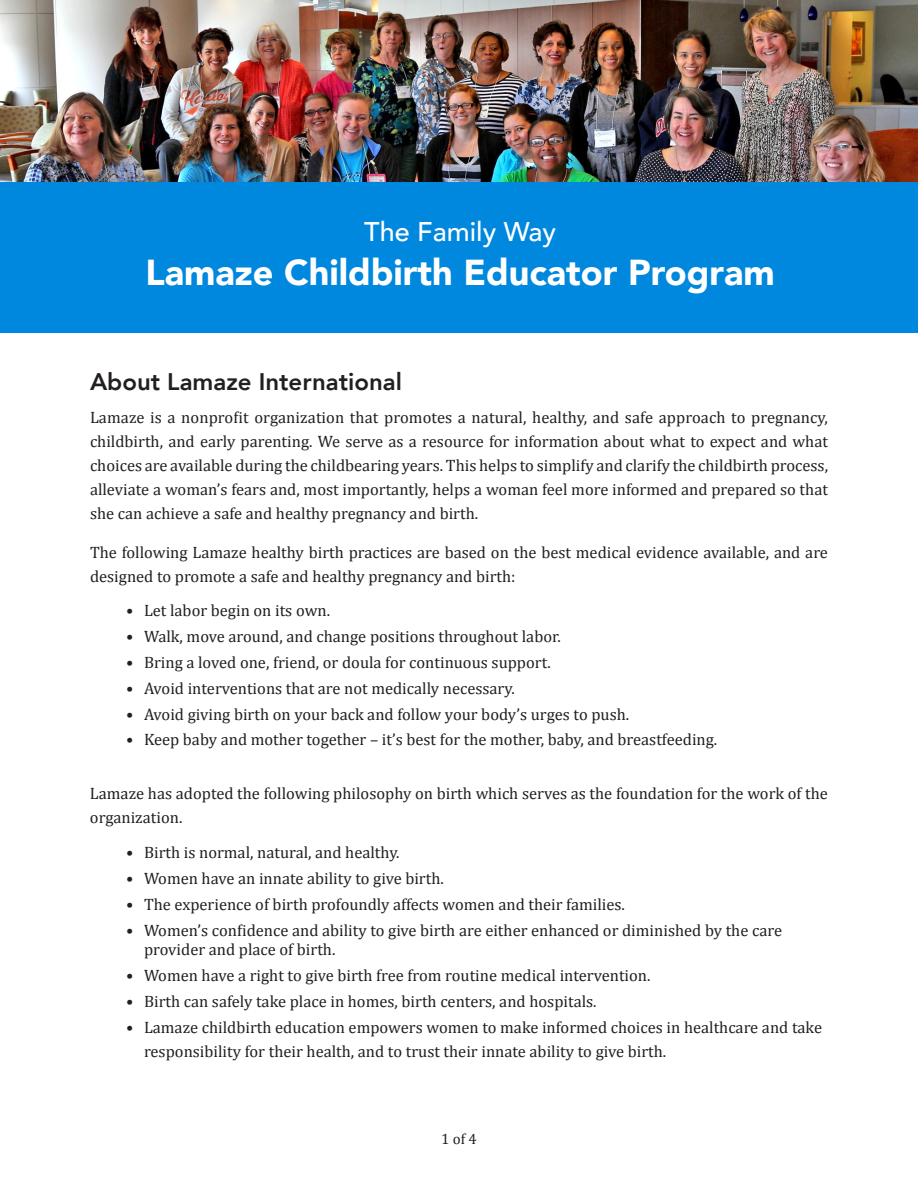
<style>
.page{position:relative;width:918px;height:1188px;background:#fff}
.page>*{position:absolute;margin:0;border:0;box-sizing:border-box;transform-origin:0 0}
.t1{font:900 36px "Avenir";color:#fff}
.t2{font:500 27px "Avenir";color:#fff}
.t3{font:800 24px "Avenir";color:#231f20}
.t4{font:16.5px/24px "Cambria";color:#231f20}
.t5{font:15px "Cambria";color:#231f20}
</style>
<div class="page">
<div style="left:0;top:166px;width:918px;height:167px;background:#0088de"></div>
<img style="left:0;top:0;width:918px;height:182px">
<h2 class="t2" style="left:364px;top:209px;width:193px">The Family Way</h2>
<h1 class="t1" style="left:145px;top:241px;width:631px">Lamaze Childbirth Educator Program</h1>
<h3 class="t3" style="left:90px;top:363px;width:313px">About Lamaze International</h3>
<p class="t4" style="left:90px;top:405px;width:740px;text-align:justify">Lamaze is a nonprofit organization that promotes a natural, healthy, and safe approach to pregnancy, childbirth, and early parenting. We serve as a resource for information about what to expect and what choices are available during the childbearing years. This helps to simplify and clarify the childbirth process, alleviate a woman’s fears and, most importantly, helps a woman feel more informed and prepared so that she can achieve a safe and healthy pregnancy and birth.</p>
<p class="t4" style="left:90px;top:540px;width:740px">The following Lamaze healthy birth practices are based on the best medical evidence available, and are designed to promote a safe and healthy pregnancy and birth:</p>
<p class="t4" style="left:126px;top:599px;width:206px">• Let labor begin on its own.</p>
<p class="t4" style="left:126px;top:625px;width:436px">• Walk, move around, and change positions throughout labor.</p>
<p class="t4" style="left:126px;top:650px;width:426px">• Bring a loved one, friend, or doula for continuous support.</p>
<p class="t4" style="left:126px;top:676px;width:390px">• Avoid interventions that are not medically necessary.</p>
<p class="t4" style="left:126px;top:702px;width:505px">• Avoid giving birth on your back and follow your body’s urges to push.</p>
<p class="t4" style="left:126px;top:728px;width:593px">• Keep baby and mother together – it’s best for the mother, baby, and breastfeeding.</p>
<p class="t4" style="left:90px;top:782px;width:739px">Lamaze has adopted the following philosophy on birth which serves as the foundation for the work of the organization.</p>
<p class="t4" style="left:126px;top:841px;width:275px">• Birth is normal, natural, and healthy.</p>
<p class="t4" style="left:126px;top:866px;width:319px">• Women have an innate ability to give birth.</p>
<p class="t4" style="left:126px;top:892px;width:501px">• The experience of birth profoundly affects women and their families.</p>
<p class="t4" style="left:144px;top:920px;width:640px;line-height:19.8px;text-indent:-18px">• Women’s confidence and ability to give birth are either enhanced or diminished by the care provider and place of birth.</p>
<p class="t4" style="left:126px;top:964px;width:526px">• Women have a right to give birth free from routine medical intervention.</p>
<p class="t4" style="left:126px;top:989px;width:472px">• Birth can safely take place in homes, birth centers, and hospitals.</p>
<p class="t4" style="left:144px;top:1015px;width:680px;text-indent:-18px">• Lamaze childbirth education empowers women to make informed choices in healthcare and take responsibility for their health, and to trust their innate ability to give birth.</p>
<p class="t5" style="left:441px;top:1130px;width:37px">1 of 4</p>
</div>
